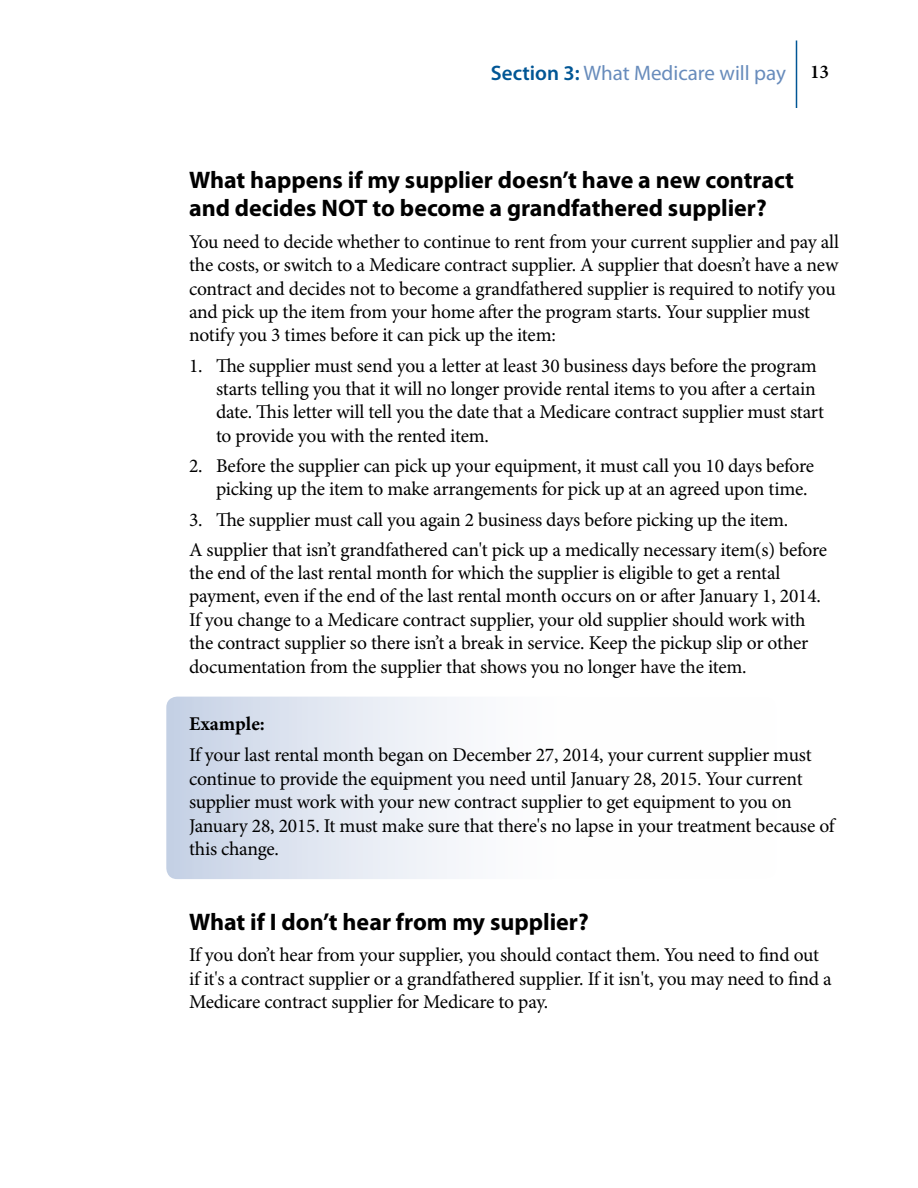
<style>
.page{position:relative;width:918px;height:1188px;background:#fff}
.page>*{position:absolute;margin:0;border:0;box-sizing:border-box;transform-origin:0 0}
.Body_Text_13{font:700 24px/28.8px "Myriad Pro";color:#000}
.t1{font:21px "Myriad Pro";color:#688cbc}
.Body_Text_13-2{font:19.5px/23.4px "Minion Pro";letter-spacing:-.015em;color:#000}
.s1{font-weight:600;color:#005695}
.s2{font-family:"Minion Pro";font-weight:600;font-size:19.5px;color:#000}
.s3{font-weight:700}
</style>
<div class="page">
<hr style="left:796px;top:40px;width:1px;height:68px;background:#005695">
<div style="left:166px;top:697px;width:611px;height:182px;background:linear-gradient(to right,#d1daea,#fff);border-radius:11px"></div>
<p class="t1" style="left:491px;top:61px;width:340px"><span class="s1">Section 3:</span> What Medicare will pay <span class="s2">13</span></p>
<p class="Body_Text_13" style="left:189px;top:165px;width:607px">What happens if my supplier doesn’t have a new contract and decides NOT to become a grandfathered supplier?</p>
<p class="Body_Text_13-2" style="left:189px;top:231px;width:652px">You need to decide whether to continue to rent from your current supplier and pay all the costs, or switch to a Medicare contract supplier. A supplier that doesn’t have a new contract and decides not to become a grandfathered supplier is required to notify you and pick up the item from your home after the program starts. Your supplier must notify you 3 times before it can pick up the item:</p>
<p class="Body_Text_13-2" style="left:216px;top:354px;width:610px;text-indent:-27px">1. The supplier must send you a letter at least 30 business days before the program starts telling you that it will no longer provide rental items to you after a certain date. This letter will tell you the date that a Medicare contract supplier must start to provide you with the rented item.</p>
<p class="Body_Text_13-2" style="left:216px;top:455px;width:600px;text-indent:-27px">2. Before the supplier can pick up your equipment, it must call you 10 days before picking up the item to make arrangements for pick up at an agreed upon time.</p>
<p class="Body_Text_13-2" style="left:189px;top:505px;width:640px;line-height:30.2px">3. The supplier must call you again 2 business days before picking up the item.<br>A supplier that isn’t grandfathered can't pick up a medically necessary item(s) before</p>
<p class="Body_Text_13-2" style="left:189px;top:562px;width:631px">the end of the last rental month for which the supplier is eligible to get a rental payment, even if the end of the last rental month occurs on or after January 1, 2014.<br>If you change to a Medicare contract supplier, your old supplier should work with the contract supplier so there isn’t a break in service. Keep the pickup slip or other documentation from the supplier that shows you no longer have the item.</p>
<p class="Body_Text_13-2" style="left:189px;top:709px;width:624px;line-height:31.5px"><span class="s3">Example:<br></span>If your last rental month began on December 27, 2014, your current supplier must</p>
<p class="Body_Text_13-2" style="left:189px;top:768px;width:647px">continue to provide the equipment you need until January 28, 2015. Your current supplier must work with your new contract supplier to get equipment to you on January 28, 2015. It must make sure that there's no lapse in your treatment because of this change.</p>
<p class="Body_Text_13" style="left:189px;top:907px;width:401px">What if I don’t hear from my supplier?</p>
<p class="Body_Text_13-2" style="left:189px;top:944px;width:644px">If you don’t hear from your supplier, you should contact them. You need to find out if it's a contract supplier or a grandfathered supplier. If it isn't, you may need to find a<br>Medicare contract supplier for Medicare to pay.</p>
</div>
